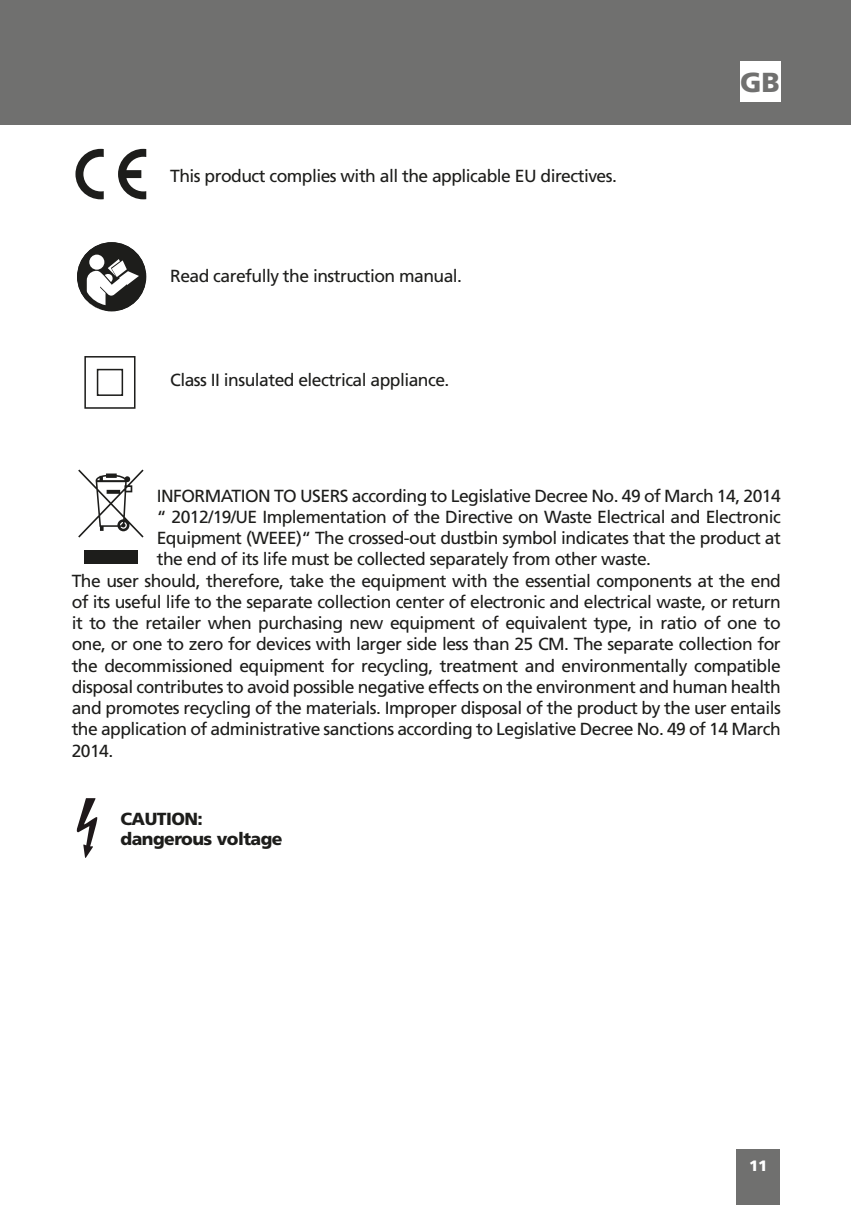
<style>
.page{position:relative;width:851px;height:1205px;background:#fff}
.page>*{position:absolute;margin:0;border:0;box-sizing:border-box;transform-origin:0 0}
.t1{font:900 27.5px "Frutiger LT Std";color:#70706f}
.t2{font:17.5px "Frutiger LT Std";letter-spacing:-.03em;color:#1d1d1b}
.t3{font:900 17.5px/20px "Frutiger LT Std";letter-spacing:-.03em;color:#1d1d1b}
.t4{font:900 15px "Frutiger LT Std";color:#fff}
</style>
<div class="page">
<div style="left:0;top:0;width:850px;height:125px;background:#70706f"></div>
<div style="left:736px;top:1149px;width:44px;height:56px;background:#70706f"></div>
<div style="left:740px;top:61px;width:40px;height:41px;background:#fff"></div>
<svg style="left:77px;top:242px;width:69px;height:69px"></svg>
<svg style="left:75px;top:149px;width:29px;height:50px"></svg>
<svg style="left:118px;top:149px;width:28px;height:50px"></svg>
<svg style="left:84px;top:356px;width:52px;height:53px"></svg>
<svg style="left:78px;top:469px;width:65px;height:68px"></svg>
<div style="left:84px;top:551px;width:54px;height:13px;background:#1d1d1b"></div>
<svg style="left:77px;top:798px;width:21px;height:60px"></svg>
<p class="t2" style="left:170px;top:165px;width:448px">This product complies with all the applicable EU directives.</p>
<p class="t2" style="left:170px;top:266px;width:293px">Read carefully the instruction manual.</p>
<p class="t2" style="left:170px;top:370px;width:281px">Class II insulated electrical appliance.</p>
<h1 class="t1" style="left:740px;top:66px;width:41px">GB</h1>
<p class="t2" style="left:157px;top:485px;width:625px">INFORMATION TO USERS according to Legislative Decree No. 49 of March 14, 2014</p>
<p class="t2" style="left:157px;top:506px;width:625px">“ 2012/19/UE Implementation of the Directive on Waste Electrical and Electronic</p>
<p class="t2" style="left:157px;top:528px;width:625px">Equipment (WEEE)“ The crossed-out dustbin symbol indicates that the product at</p>
<p class="t2" style="left:157px;top:549px;width:495px">the end of its life must be collected separately from other waste.</p>
<p class="t2" style="left:72px;top:570px;width:710px">The user should, therefore, take the equipment with the essential components at the end</p>
<p class="t2" style="left:72px;top:591px;width:710px">of its useful life to the separate collection center of electronic and electrical waste, or return</p>
<p class="t2" style="left:72px;top:613px;width:710px">it to the retailer when purchasing new equipment of equivalent type, in ratio of one to</p>
<p class="t2" style="left:72px;top:634px;width:710px">one, or one to zero for devices with larger side less than 25 CM. The separate collection for</p>
<p class="t2" style="left:72px;top:655px;width:710px">the decommissioned equipment for recycling, treatment and environmentally compatible</p>
<p class="t2" style="left:72px;top:676px;width:710px">disposal contributes to avoid possible negative effects on the environment and human health</p>
<p class="t2" style="left:72px;top:698px;width:710px">and promotes recycling of the materials. Improper disposal of the product by the user entails</p>
<p class="t2" style="left:72px;top:719px;width:710px">the application of administrative sanctions according to Legislative Decree No. 49 of 14 March</p>
<p class="t2" style="left:72px;top:740px;width:43px">2014.</p>
<p class="t3" style="left:120px;top:809px;width:164px">CAUTION: dangerous voltage</p>
<p class="t4" style="left:749px;top:1156px;width:20px">11</p>
</div>
